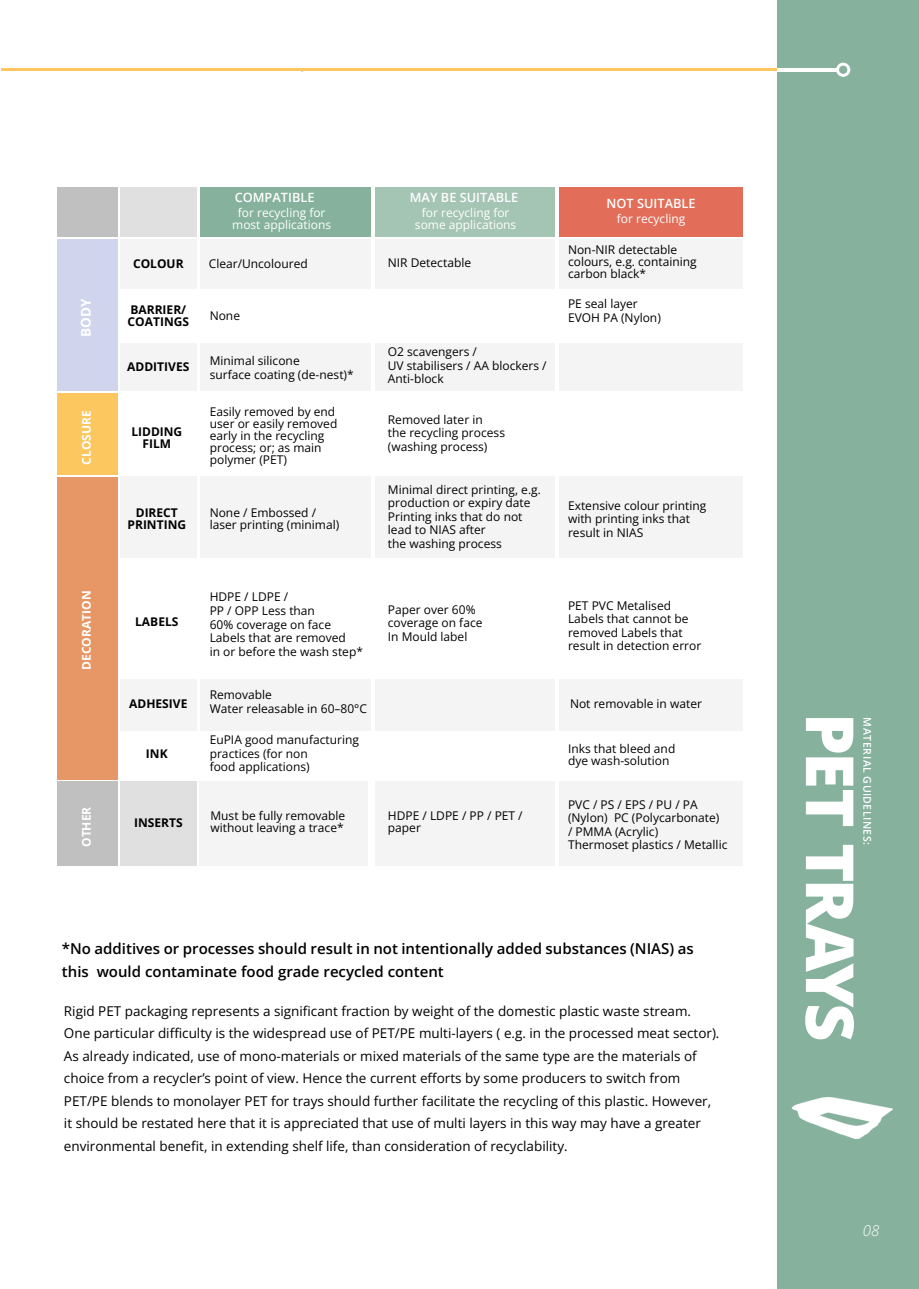
<style>
.page{position:relative;width:919px;height:1289px;background:#fff}
.page>*{position:absolute;margin:0;border:0;box-sizing:border-box;transform-origin:0 0}
.t1{font:800 66.45px "Open Sans";letter-spacing:-.06em;color:#fff}
.t2{font:600 15px/22.5px "Open Sans";color:#000}
.t3{font:italic 300 15px "Open Sans";color:#fff}
.t4{font:13.5px/22.5px "Open Sans";color:#000}
.t5{font:700 13.5px "Open Sans";color:#fff}
.t6{font:600 12.75px "Open Sans";color:#fff}
.t7{font:600 12.75px "Open Sans";color:#fff}
.t8{font:12px/13.5px "Open Sans";color:#000}
.t9{font:700 12px/12px "Open Sans";color:#000;text-align:center}
.t10{font:12px/12px "Open Sans";color:#fff;text-align:center}
.t11{font:700 12px "Open Sans";color:#fff}
.t12{font:600 10.5px "Open Sans";letter-spacing:.045em;color:#fff}
</style>
<div class="page">
<div style="left:777px;top:0;width:141px;height:1288px;background:#85b19d"></div>
<hr style="left:1px;top:68px;width:836px;height:3px;background:#fcc75f">
<hr style="left:776px;top:68px;width:61px;height:3px;background:#fff">
<svg style="left:836px;top:63px;width:14px;height:14px"></svg>
<img style="left:791px;top:1097px;width:101px;height:41px">
<div style="left:57px;top:239px;width:60px;height:152px;background:#d0d5ed"></div>
<div style="left:57px;top:393px;width:60px;height:81px;background:#fcc75f"></div>
<div style="left:120px;top:476px;width:76px;height:82px;background:#f4f4f4"></div>
<div style="left:120px;top:679px;width:76px;height:52px;background:#f4f4f4"></div>
<div style="left:199px;top:679px;width:171px;height:52px;background:#f4f4f4"></div>
<div style="left:375px;top:679px;width:180px;height:52px;background:#f4f4f4"></div>
<div style="left:559px;top:679px;width:183px;height:52px;background:#f4f4f4"></div>
<div style="left:199px;top:476px;width:171px;height:82px;background:#f4f4f4"></div>
<div style="left:375px;top:476px;width:180px;height:82px;background:#f4f4f4"></div>
<div style="left:559px;top:476px;width:183px;height:82px;background:#f4f4f4"></div>
<div style="left:57px;top:476px;width:60px;height:303px;background:#e69765"></div>
<div style="left:57px;top:781px;width:60px;height:85px;background:#c0c0c0"></div>
<div style="left:120px;top:781px;width:76px;height:85px;background:#e0e0e0"></div>
<div style="left:199px;top:781px;width:169px;height:85px;background:#f4f4f4"></div>
<div style="left:375px;top:781px;width:180px;height:85px;background:#f4f4f4"></div>
<div style="left:559px;top:781px;width:183px;height:85px;background:#f4f4f4"></div>
<div style="left:57px;top:187px;width:60px;height:49px;background:#c0c0c0"></div>
<div style="left:120px;top:187px;width:76px;height:49px;background:#e0e0e0"></div>
<div style="left:120px;top:239px;width:76px;height:50px;background:#f4f4f4"></div>
<div style="left:199px;top:239px;width:171px;height:50px;background:#f4f4f4"></div>
<div style="left:375px;top:239px;width:180px;height:50px;background:#f4f4f4"></div>
<div style="left:559px;top:239px;width:183px;height:50px;background:#f4f4f4"></div>
<div style="left:120px;top:343px;width:76px;height:48px;background:#f4f4f4"></div>
<div style="left:199px;top:343px;width:171px;height:48px;background:#f4f4f4"></div>
<div style="left:375px;top:343px;width:180px;height:48px;background:#f4f4f4"></div>
<div style="left:559px;top:343px;width:183px;height:48px;background:#f4f4f4"></div>
<div style="left:199px;top:187px;width:171px;height:49px;background:#85b19d"></div>
<div style="left:375px;top:187px;width:180px;height:49px;background:#a4c4b4"></div>
<div style="left:559px;top:187px;width:183px;height:49px;background:#e26e59"></div>
<p class="t6" style="left:235px;top:188px;width:81px">COMPATIBLE</p>
<p class="t7" style="left:410px;top:188px;width:110px">MAY BE SUITABLE</p>
<p class="t6" style="left:606px;top:194px;width:90px">NOT SUITABLE</p>
<p class="t10" style="left:232px;top:206px;width:100px">for recycling for most applications</p>
<p class="t10" style="left:415px;top:206px;width:103px">for recycling for some applications</p>
<p class="t10" style="left:617px;top:212px;width:70px">for recycling</p>
<p class="t5" style="left:77px;top:337px;width:40px;rotate:-90deg">BODY</p>
<p class="t11" style="left:78px;top:465px;width:56px;rotate:-90deg">CLOSURE</p>
<p class="t11" style="left:78px;top:670px;width:81px;rotate:-90deg">DECORATION</p>
<p class="t11" style="left:78px;top:847px;width:42px;rotate:-90deg">OTHER</p>
<p class="t9" style="left:133px;top:258px;width:52px">COLOUR</p>
<p class="t8" style="left:209px;top:257px;width:100px">Clear/Uncoloured</p>
<p class="t8" style="left:388px;top:255px;width:85px">NIR Detectable</p>
<p class="t8" style="left:568px;top:244px;width:130px;line-height:12px">Non-NIR detectable colours, e.g. containing carbon black*</p>
<p class="t9" style="left:128px;top:303px;width:63px;text-align:left">BARRIER/<br>COATINGS</p>
<p class="t9" style="left:127px;top:360px;width:64px">ADDITIVES</p>
<p class="t9" style="left:131px;top:425px;width:52px">LIDDING<br>FILM</p>
<p class="t9" style="left:127px;top:506px;width:60px">DIRECT<br>PRINTING</p>
<p class="t9" style="left:135px;top:615px;width:45px">LABELS</p>
<p class="t8" style="left:210px;top:308px;width:32px">None</p>
<p class="t8" style="left:568px;top:297px;width:94px">PE seal layer<br>EVOH PA (Nylon)</p>
<p class="t8" style="left:210px;top:353px;width:145px">Minimal silicone<br>surface coating (de-nest)*</p>
<p class="t8" style="left:388px;top:345px;width:160px">O2 scavengers /<br>UV stabilisers / AA blockers /<br>Anti-block</p>
<p class="t8" style="left:210px;top:405px;width:129px;line-height:12px">Easily removed by end user or easily removed early in the recycling process; or; as main polymer (PET)</p>
<p class="t8" style="left:210px;top:506px;width:131px;line-height:12px">None / Embossed / laser printing (minimal)</p>
<p class="t8" style="left:388px;top:412px;width:119px">Removed later in<br>the recycling process (washing process)</p>
<p class="t8" style="left:388px;top:482px;width:154px">Minimal direct printing, e.g. production or expiry date<br>Printing inks that do not lead to NIAS after<br>the washing process</p>
<p class="t8" style="left:568px;top:498px;width:140px">Extensive colour printing with printing inks that result in NIAS</p>
<p class="t8" style="left:210px;top:590px;width:155px">HDPE / LDPE /<br>PP / OPP Less than<br>60% coverage on face<br>Labels that are removed<br>in or before the wash step*</p>
<p class="t8" style="left:568px;top:598px;width:135px">PET PVC Metalised<br>Labels that cannot be removed Labels that result in detection error</p>
<p class="t8" style="left:388px;top:602px;width:96px">Paper over 60% coverage on face<br>In Mould label</p>
<p class="t8" style="left:210px;top:688px;width:159px">Removable<br>Water releasable in 60–80°C</p>
<p class="t9" style="left:129px;top:697px;width:60px">ADHESIVE</p>
<p class="t8" style="left:570px;top:696px;width:133px">Not removable in water</p>
<p class="t9" style="left:146px;top:747px;width:23px">INK</p>
<p class="t9" style="left:134px;top:816px;width:50px">INSERTS</p>
<p class="t8" style="left:210px;top:733px;width:151px">EuPIA good manufacturing practices (for non<br>food applications)</p>
<p class="t8" style="left:568px;top:742px;width:109px;line-height:12px">Inks that bleed and dye wash-solution</p>
<p class="t8" style="left:210px;top:809px;width:136px;line-height:12px">Must be fully removable without leaving a trace*</p>
<p class="t8" style="left:568px;top:797px;width:161px">PVC / PS / EPS / PU / PA (Nylon) PC (Polycarbonate)<br>/ PMMA (Acrylic)<br>Thermoset plastics / Metallic</p>
<p class="t8" style="left:388px;top:809px;width:136px;line-height:12px">HDPE / LDPE / PP / PET / paper</p>
<p class="t2" style="left:62px;top:937px;width:633px">*No additives or processes should result in not intentionally added substances (NIAS) as this would contaminate food grade recycled content</p>
<p class="t4" style="left:64px;top:999px;width:657px">Rigid PET packaging represents a significant fraction by weight of the domestic plastic waste stream.<br>One particular difficulty is the widespread use of PET/PE multi-layers ( e.g. in the processed meat sector).<br>As already indicated, use of mono-materials or mixed materials of the same type are the materials of choice from a recycler’s point of view. Hence the current efforts by some producers to switch from PET/PE blends to monolayer PET for trays should further facilitate the recycling of this plastic. However, it should be restated here that it is appreciated that use of multi layers in this way may have a greater environmental benefit, in extending shelf life, than consideration of recyclability.</p>
<h1 class="t1" style="left:875px;top:713px;width:330px;rotate:90deg">PET TRAYS</h1>
<p class="t12" style="left:874px;top:717px;width:129px;rotate:90deg">MATERIAL GUIDELINES:</p>
<p class="t3" style="left:862px;top:1220px;width:18px">08</p>
</div>
